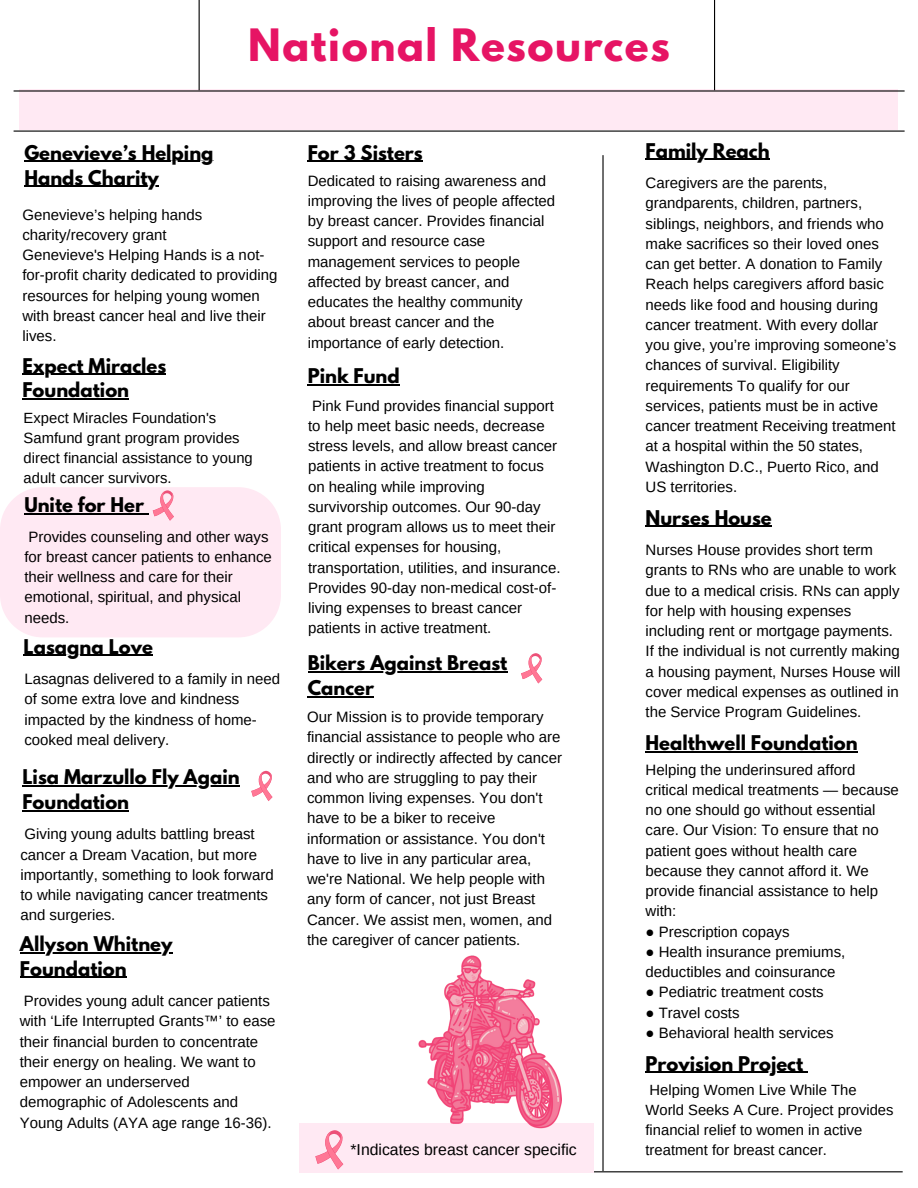
<style>
.page{position:relative;width:918px;height:1188px;background:#fff}
.page>*{position:absolute;margin:0;border:0;box-sizing:border-box;transform-origin:0 0}
.t1{font:700 39.45px "League Spartan";letter-spacing:.04em;color:#e61464}
.t2{font:700 18px/24.8px "League Spartan";color:#000}
.t3{font:15.75px "Arimo";color:#000}
.t4{font:15px/20.2px "Arimo";color:#000}
.t5{font:14.85px/20px "Arimo";color:#000}
</style>
<div class="page">
<div style="left:20px;top:89px;width:878px;height:40px;background:#ffe9f3"></div>
<hr style="left:14px;top:90px;width:891px;height:2px;background:#000">
<hr style="left:199px;top:0;width:1px;height:90px;background:#000">
<hr style="left:714px;top:0;width:1px;height:90px;background:#000">
<hr style="left:14px;top:131px;width:891px;height:1px;background:#000">
<hr style="left:304px;top:1171px;width:599px;height:1px;background:#000">
<hr style="left:602px;top:155px;width:2px;height:1016px;background:#000">
<hr style="left:646px;top:159px;width:124px;height:1px;background:#000">
<hr style="left:646px;top:751px;width:212px;height:1px;background:#000">
<div style="left:300px;top:1123px;width:294px;height:49px;background:#ffe9f3"></div>
<svg style="left:315px;top:1130px;width:28px;height:40px"></svg>
<hr style="left:22px;top:785px;width:218px;height:2px;background:#000">
<hr style="left:22px;top:810px;width:107px;height:1px;background:#000">
<hr style="left:308px;top:671px;width:199px;height:2px;background:#000">
<hr style="left:308px;top:696px;width:66px;height:1px;background:#000">
<div style="left:0;top:487px;width:281px;height:150px;background:#ffe9f3"></div>
<svg style="left:251px;top:771px;width:22px;height:30px"></svg>
<svg style="left:521px;top:653px;width:21px;height:31px"></svg>
<img style="left:418px;top:956px;width:143px;height:172px">
<hr style="left:24px;top:655px;width:129px;height:1px;background:#000">
<hr style="left:24px;top:161px;width:190px;height:1px;background:#000">
<hr style="left:24px;top:186px;width:135px;height:1px;background:#000">
<hr style="left:308px;top:161px;width:115px;height:1px;background:#000">
<hr style="left:20px;top:952px;width:152px;height:1px;background:#000">
<hr style="left:20px;top:977px;width:107px;height:1px;background:#000">
<hr style="left:308px;top:384px;width:92px;height:2px;background:#000">
<hr style="left:22px;top:374px;width:144px;height:1px;background:#000">
<hr style="left:22px;top:399px;width:107px;height:1px;background:#000">
<hr style="left:646px;top:526px;width:126px;height:1px;background:#000">
<hr style="left:646px;top:1072px;width:157px;height:1px;background:#000">
<p class="t1" style="left:248px;top:26px;width:423px">National Resources</p>
<p class="t2" style="left:24px;top:142px;width:191px">Genevieve’s Helping<br>Hands Charity</p>
<p class="t2" style="left:308px;top:142px;width:117px">For 3 Sisters</p>
<p class="t4" style="left:308px;top:170px;width:249px">Dedicated to raising awareness and improving the lives of people affected by breast cancer. Provides financial support and resource case management services to people affected by breast cancer, and educates the healthy community about breast cancer and the importance of early detection.</p>
<p class="t4" style="left:22px;top:204px;width:182px">Genevieve’s helping hands charity/recovery grant</p>
<p class="t4" style="left:22px;top:245px;width:257px">Genevieve's Helping Hands is a not&shy;for-profit charity dedicated to providing resources for helping young women with breast cancer heal and live their lives.</p>
<p class="t2" style="left:22px;top:355px;width:145px">Expect Miracles<br>Foundation</p>
<p class="t5" style="left:24px;top:408px;width:231px">Expect Miracles Foundation's<br>Samfund grant program provides direct financial assistance to young adult cancer survivors.</p>
<p class="t2" style="left:24px;top:495px;width:121px">Unite for Her</p>
<p class="t4" style="left:24px;top:526px;width:249px">Provides counseling and other ways for breast cancer patients to enhance their wellness and care for their emotional, spiritual, and physical needs.</p>
<p class="t2" style="left:24px;top:636px;width:131px">Lasagna Love</p>
<p class="t4" style="left:24px;top:669px;width:257px">Lasagnas delivered to a family in need of some extra love and kindness impacted by the kindness of home&shy;cooked meal delivery.</p>
<p class="t2" style="left:22px;top:767px;width:219px">Lisa Marzullo Fly Again<br>Foundation</p>
<p class="t4" style="left:20px;top:824px;width:255px">Giving young adults battling breast cancer a Dream Vacation, but more importantly, something to look forward to while navigating cancer treatments and surgeries.</p>
<p class="t2" style="left:20px;top:934px;width:154px">Allyson Whitney<br>Foundation</p>
<p class="t4" style="left:20px;top:991px;width:257px">Provides young adult cancer patients with ‘Life Interrupted Grants™’ to ease their financial burden to concentrate their energy on healing. We want to empower an underserved demographic of Adolescents and Young Adults (AYA age range 16-36).</p>
<p class="t2" style="left:308px;top:366px;width:94px">Pink Fund</p>
<p class="t4" style="left:308px;top:395px;width:254px">Pink Fund provides financial support to help meet basic needs, decrease stress levels, and allow breast cancer patients in active treatment to focus on healing while improving survivorship outcomes. Our 90-day grant program allows us to meet their critical expenses for housing, transportation, utilities, and insurance.<br>Provides 90-day non-medical cost-of&shy;living expenses to breast cancer patients in active treatment.</p>
<p class="t2" style="left:308px;top:653px;width:201px">Bikers Against Breast<br>Cancer</p>
<p class="t4" style="left:307px;top:707px;width:257px">Our Mission is to provide temporary financial assistance to people who are directly or indirectly affected by cancer and who are struggling to pay their common living expenses. You don't have to be a biker to receive information or assistance. You don't have to live in any particular area, we're National. We help people with any form of cancer, not just Breast Cancer. We assist men, women, and the caregiver of cancer patients.</p>
<p class="t3" style="left:351px;top:1140px;width:228px">*Indicates breast cancer specific</p>
<p class="t2" style="left:646px;top:140px;width:126px">Family Reach</p>
<p class="t4" style="left:646px;top:173px;width:252px">Caregivers are the parents, grandparents, children, partners, siblings, neighbors, and friends who make sacrifices so their loved ones can get better. A donation to Family Reach helps caregivers afford basic needs like food and housing during cancer treatment. With every dollar you give, you’re improving someone’s chances of survival. Eligibility requirements To qualify for our services, patients must be in active cancer treatment Receiving treatment at a hospital within the 50 states, Washington D.C., Puerto Rico, and US territories.</p>
<p class="t2" style="left:646px;top:507px;width:128px">Nurses House</p>
<p class="t4" style="left:646px;top:540px;width:257px">Nurses House provides short term grants to RNs who are unable to work due to a medical crisis. RNs can apply for help with housing expenses including rent or mortgage payments.<br>If the individual is not currently making a housing payment, Nurses House will cover medical expenses as outlined in the Service Program Guidelines.</p>
<p class="t2" style="left:646px;top:733px;width:214px">Healthwell Foundation</p>
<p class="t4" style="left:646px;top:759px;width:255px">Helping the underinsured afford critical medical treatments — because no one should go without essential care. Our Vision: To ensure that no patient goes without health care because they cannot afford it. We provide financial assistance to help with:</p>
<p class="t4" style="left:646px;top:921px;width:146px">● Prescription copays</p>
<p class="t4" style="left:646px;top:942px;width:201px">● Health insurance premiums, deductibles and coinsurance</p>
<p class="t4" style="left:646px;top:982px;width:180px">● Pediatric treatment costs</p>
<p class="t4" style="left:646px;top:1002px;width:96px">● Travel costs</p>
<p class="t4" style="left:646px;top:1023px;width:190px">● Behavioral health services</p>
<p class="t2" style="left:646px;top:1053px;width:159px">Provision Project</p>
<p class="t5" style="left:646px;top:1080px;width:250px">Helping Women Live While The<br>World Seeks A Cure. Project provides financial relief to women in active treatment for breast cancer.</p>
</div>
